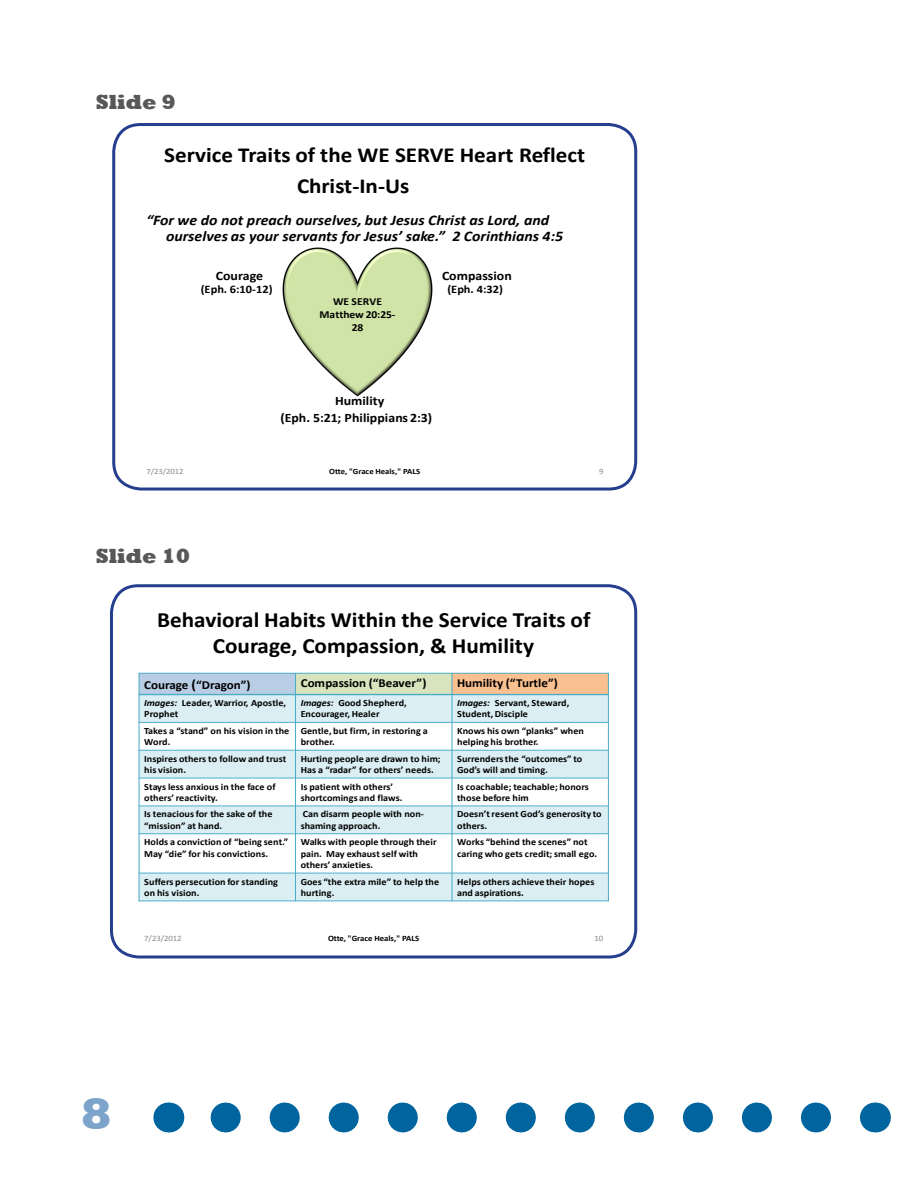
<style>
.page{position:relative;width:918px;height:1188px;background:#fff}
.page>*{position:absolute;margin:0;border:0;box-sizing:border-box;transform-origin:0 0}
.t1{font:800 45px "Rockwell";color:#7da4ca}
.t2{font:700 21.9px/26.2px "Calibri";color:#000;text-align:center;scale:1.06 1}
.t3{font:700 21.45px/30.8px "Calibri";letter-spacing:-.005em;color:#000;scale:1.08 1}
.Subhead_Rockwell_gra{font:800 21px "Rockwell";letter-spacing:-.01em;color:#57585a}
.t4{font:italic 700 14.7px/15.8px "Calibri";color:#000;scale:1.08 1}
.t5{font:700 12.9px/17px "Calibri";letter-spacing:.005em;color:#000;text-align:center;scale:1.08 1}
.t6{font:700 12.3px "Calibri";letter-spacing:-.005em;color:#000;scale:1.06 1}
.t7{font:700 11.55px "Calibri";color:#000;scale:1.08 1}
.t8{font:700 10.65px/12.9px "Calibri";color:#000;text-align:center;scale:1.08 1}
.t9{font:700 9.6px/11.4px "Calibri";letter-spacing:.005em;color:#000;scale:1.06 1}
.t10{font:700 8.25px "Calibri";letter-spacing:-.005em;color:#000;scale:1.06 1}
.t11{font:8.25px "Calibri";letter-spacing:-.005em;color:#898989;scale:1.06 1}
.t12{font:700 8.1px "Calibri";letter-spacing:-.005em;color:#000;scale:1.08 1}
.t13{font:8.1px "Calibri";letter-spacing:-.005em;color:#898989;scale:1.08 1}
.s1{font-size:13.65px}
.s2{font-style:italic}
</style>
<div class="page">
<svg style="left:210px;top:1102px;width:606px;height:30px"></svg>
<hr style="left:875px;top:1102px;width:1px;height:30px;background:#00649e">
<hr style="left:168px;top:1102px;width:1px;height:30px;background:#00649e">
<img style="left:282px;top:247px;width:151px;height:150px">
<div style="left:112px;top:123px;width:525px;height:368px;border:3px solid #253f8e;border-radius:27px"></div>
<svg style="left:113px;top:587px;width:521px;height:368px"></svg>
<div style="left:139px;top:673px;width:157px;height:22px;background:#b9cde5"></div>
<div style="left:296px;top:673px;width:156px;height:22px;background:#d7e4bd"></div>
<div style="left:452px;top:673px;width:156px;height:22px;background:#fac090"></div>
<div style="left:139px;top:695px;width:157px;height:27px;background:#dbeef3"></div>
<div style="left:296px;top:695px;width:156px;height:27px;background:#dbeef3"></div>
<div style="left:452px;top:695px;width:156px;height:27px;background:#dbeef3"></div>
<div style="left:139px;top:750px;width:157px;height:28px;background:#dbeef3"></div>
<div style="left:296px;top:750px;width:156px;height:28px;background:#dbeef3"></div>
<div style="left:452px;top:750px;width:156px;height:28px;background:#dbeef3"></div>
<div style="left:139px;top:806px;width:157px;height:28px;background:#dbeef3"></div>
<div style="left:296px;top:806px;width:156px;height:28px;background:#dbeef3"></div>
<div style="left:452px;top:806px;width:156px;height:28px;background:#dbeef3"></div>
<div style="left:139px;top:873px;width:157px;height:28px;background:#dbeef3"></div>
<div style="left:296px;top:873px;width:156px;height:28px;background:#dbeef3"></div>
<div style="left:452px;top:873px;width:156px;height:28px;background:#dbeef3"></div>
<hr style="left:295px;top:673px;width:1px;height:228px;background:#4bacc6">
<hr style="left:452px;top:673px;width:1px;height:228px;background:#4bacc6">
<hr style="left:139px;top:694px;width:470px;height:1px;background:#4bacc6">
<hr style="left:139px;top:722px;width:470px;height:1px;background:#4bacc6">
<hr style="left:139px;top:750px;width:470px;height:1px;background:#4bacc6">
<hr style="left:139px;top:778px;width:470px;height:1px;background:#4bacc6">
<hr style="left:139px;top:806px;width:470px;height:1px;background:#4bacc6">
<hr style="left:139px;top:833px;width:470px;height:1px;background:#4bacc6">
<hr style="left:139px;top:873px;width:470px;height:1px;background:#4bacc6">
<hr style="left:139px;top:673px;width:1px;height:228px;background:#4bacc6">
<hr style="left:608px;top:673px;width:1px;height:228px;background:#4bacc6">
<hr style="left:139px;top:673px;width:470px;height:1px;background:#4bacc6">
<hr style="left:139px;top:901px;width:470px;height:1px;background:#4bacc6">
<div style="left:110px;top:584px;width:527px;height:374px;border:3px solid #253f8e;border-radius:27px"></div>
<p class="Subhead_Rockwell_gra" style="left:96px;top:90px;width:82px">Slide 9</p>
<p class="t3" style="left:297px;top:139px;width:268px;text-indent:-133px">Service Traits of the WE SERVE Heart Reflect<br>Christ-In-Us</p>
<p class="t4" style="left:166px;top:212px;width:369px;text-indent:-20px">“For we do not preach ourselves, but Jesus Christ as Lord, and ourselves as your servants for Jesus’ sake.” 2 Corinthians 4:5</p>
<p class="t5" style="left:216px;top:267px;width:45px">Courage</p>
<p class="t5" style="left:442px;top:267px;width:66px">Compassion</p>
<p class="t7" style="left:201px;top:282px;width:68px">(Eph. 6:10-12)</p>
<p class="t7" style="left:448px;top:282px;width:53px">(Eph. 4:32)</p>
<p class="t8" style="left:320px;top:295px;width:72px">WE SERVE<br>Matthew 20:25-<br>28</p>
<p class="t5" style="left:281px;top:392px;width:142px">Humility<br>(Eph. 5:21; Philippians 2:3)</p>
<p class="t13" style="left:146px;top:466px;width:36px">7/23/2012</p>
<p class="t12" style="left:329px;top:466px;width:86px">Otte, "Grace Heals," PALS</p>
<p class="t13" style="left:599px;top:466px;width:6px">9</p>
<p class="Subhead_Rockwell_gra" style="left:96px;top:543px;width:96px">Slide 10</p>
<p class="t2" style="left:157px;top:607px;width:410px">Behavioral Habits Within the Service Traits of<br>Courage, Compassion, &amp; Humility</p>
<p class="t6" style="left:144px;top:677px;width:102px">Courage <span class="s1">(</span>“Dragon”)</p>
<p class="t6" style="left:301px;top:675px;width:120px">Compassion (“Beaver”)</p>
<p class="t6" style="left:457px;top:675px;width:97px">Humility (“Turtle”)</p>
<p class="t9" style="left:144px;top:697px;width:135px"><span class="s2">Images:</span> Leader, Warrior, Apostle,<br>Prophet</p>
<p class="t9" style="left:301px;top:697px;width:102px"><span class="s2">Images:</span> Good Shepherd,<br>Encourager, Healer</p>
<p class="t9" style="left:457px;top:697px;width:107px"><span class="s2">Images:</span> Servant, Steward,<br>Student, Disciple</p>
<p class="t9" style="left:144px;top:725px;width:138px">Takes a “stand” on his vision in the<br>Word.</p>
<p class="t9" style="left:301px;top:725px;width:121px">Gentle, but firm, in restoring a brother.</p>
<p class="t9" style="left:457px;top:725px;width:121px">Knows his own “planks” when helping his brother.</p>
<p class="t9" style="left:144px;top:753px;width:135px">Inspires others to follow and trust his vision.</p>
<p class="t9" style="left:301px;top:753px;width:133px">Hurting people are drawn to him;<br>Has a “radar” for others’ needs.</p>
<p class="t9" style="left:457px;top:753px;width:120px">Surrenders the “outcomes” to<br>God’s will and timing.</p>
<p class="t9" style="left:144px;top:781px;width:125px">Stays less anxious in the face of others’ reactivity.</p>
<p class="t9" style="left:301px;top:781px;width:98px">Is patient with others’ shortcomings and flaws.</p>
<p class="t9" style="left:457px;top:781px;width:126px">Is coachable; teachable; honors those before him</p>
<p class="t9" style="left:144px;top:808px;width:122px">Is tenacious for the sake of the “mission” at hand.</p>
<p class="t9" style="left:301px;top:808px;width:118px">Can disarm people with non&shy;shaming approach.</p>
<p class="t9" style="left:457px;top:808px;width:138px">Doesn’t resent God’s generosity to others.</p>
<p class="t9" style="left:144px;top:836px;width:137px">Holds a conviction of “being sent.”<br>May “die” for his convictions.</p>
<p class="t9" style="left:301px;top:836px;width:130px">Walks with people through their pain. May exhaust self with others’ anxieties.</p>
<p class="t9" style="left:457px;top:836px;width:134px">Works “behind the scenes” not caring who gets credit; small ego.</p>
<p class="t9" style="left:144px;top:876px;width:128px">Suffers persecution for standing on his vision.</p>
<p class="t9" style="left:301px;top:876px;width:132px">Goes “the extra mile” to help the hurting.</p>
<p class="t9" style="left:457px;top:876px;width:131px">Helps others achieve their hopes and aspirations.</p>
<p class="t11" style="left:144px;top:933px;width:37px">7/23/2012</p>
<p class="t10" style="left:328px;top:933px;width:88px">Otte, "Grace Heals," PALS</p>
<p class="t11" style="left:595px;top:933px;width:10px">10</p>
<h1 class="t1" style="left:81px;top:1088px;width:32px">8</h1>
</div>
